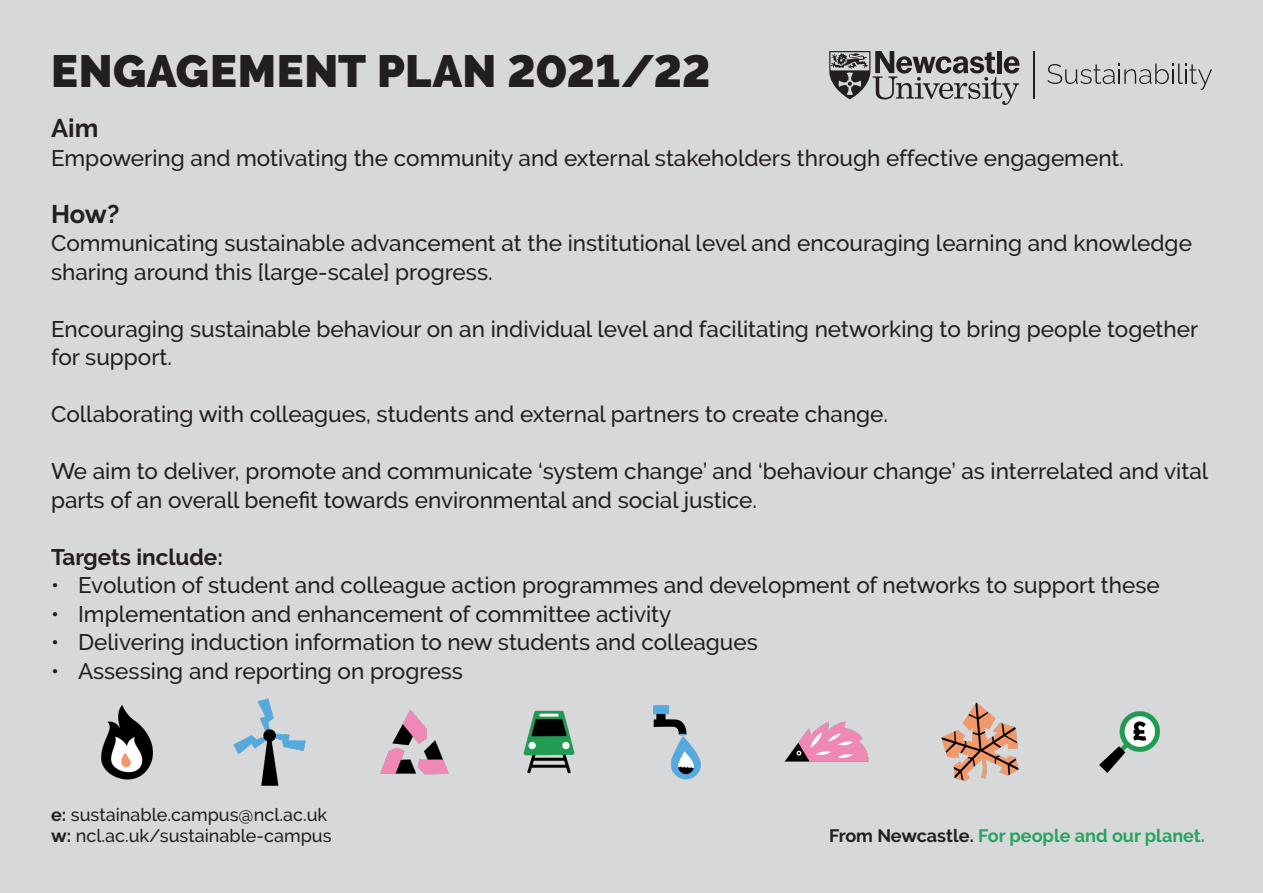
<style>
.page{position:relative;width:1263px;height:893px;background:#d7d8da}
.page>*{position:absolute;margin:0;border:0;box-sizing:border-box;transform-origin:0 0}
.t1{font:900 45px "Derailed";letter-spacing:.01em;color:#231f20}
.t2{font:700 25.5px "Derailed";letter-spacing:-.005em;color:#231f20}
.t3{font:500 22.5px/28.5px "Derailed";color:#231f20}
.t4{font:700 22.5px "Derailed";color:#231f20}
.t5{font:500 18px "Derailed";color:#231f20}
.t6{font:700 18px "Derailed";color:#26a45e}
.s1{font-weight:700}
.s2{color:#231f20}
</style>
<div class="page">
<svg style="left:829px;top:51px;width:190px;height:54px"></svg>
<hr style="left:1032px;top:51px;width:2px;height:48px;background:#231f20">
<svg style="left:1047px;top:64px;width:165px;height:26px"></svg>
<img style="left:101px;top:705px;width:52px;height:75px">
<img style="left:233px;top:698px;width:73px;height:88px">
<img style="left:380px;top:710px;width:69px;height:65px">
<img style="left:653px;top:705px;width:48px;height:75px">
<img style="left:784px;top:721px;width:85px;height:41px">
<img style="left:941px;top:702px;width:78px;height:79px">
<img style="left:523px;top:710px;width:52px;height:64px">
<img style="left:1099px;top:711px;width:61px;height:62px">
<p class="t1" style="left:51px;top:46px;width:661px">ENGAGEMENT PLAN 2021/22</p>
<p class="t2" style="left:51px;top:114px;width:49px">Aim</p>
<p class="t3" style="left:51px;top:144px;width:1074px">Empowering and motivating the community and external stakeholders through effective engagement.</p>
<p class="t2" style="left:51px;top:199px;width:70px">How?</p>
<p class="t3" style="left:51px;top:229px;width:1142px">Communicating sustainable advancement at the institutional level and encouraging learning and knowledge sharing around this [large-scale] progress.</p>
<p class="t3" style="left:51px;top:315px;width:1149px">Encouraging sustainable behaviour on an individual level and facilitating networking to bring people together for support.</p>
<p class="t3" style="left:51px;top:400px;width:839px">Collaborating with colleagues, students and external partners to create change.</p>
<p class="t3" style="left:51px;top:457px;width:1159px">We aim to deliver, promote and communicate ‘system change’ and ‘behaviour change’ as interrelated and vital parts of an overall benefit towards environmental and social justice.</p>
<p class="t4" style="left:51px;top:544px;width:173px">Targets include:</p>
<p class="t3" style="left:51px;top:571px;width:1110px">• Evolution of student and colleague action programmes and development of networks to support these</p>
<p class="t3" style="left:51px;top:600px;width:622px">• Implementation and enhancement of committee activity</p>
<p class="t3" style="left:51px;top:628px;width:708px">• Delivering induction information to new students and colleagues</p>
<p class="t3" style="left:51px;top:657px;width:413px">• Assessing and reporting on progress</p>
<p class="t5" style="left:51px;top:804px;width:278px"><span class="s1">e:</span> sustainable.campus@ncl.ac.uk</p>
<p class="t5" style="left:51px;top:825px;width:282px"><span class="s1">w:</span> ncl.ac.uk/sustainable-campus</p>
<p class="t6" style="left:829px;top:825px;width:377px"><span class="s2">From Newcastle.</span> For people and our planet.</p>
</div>
